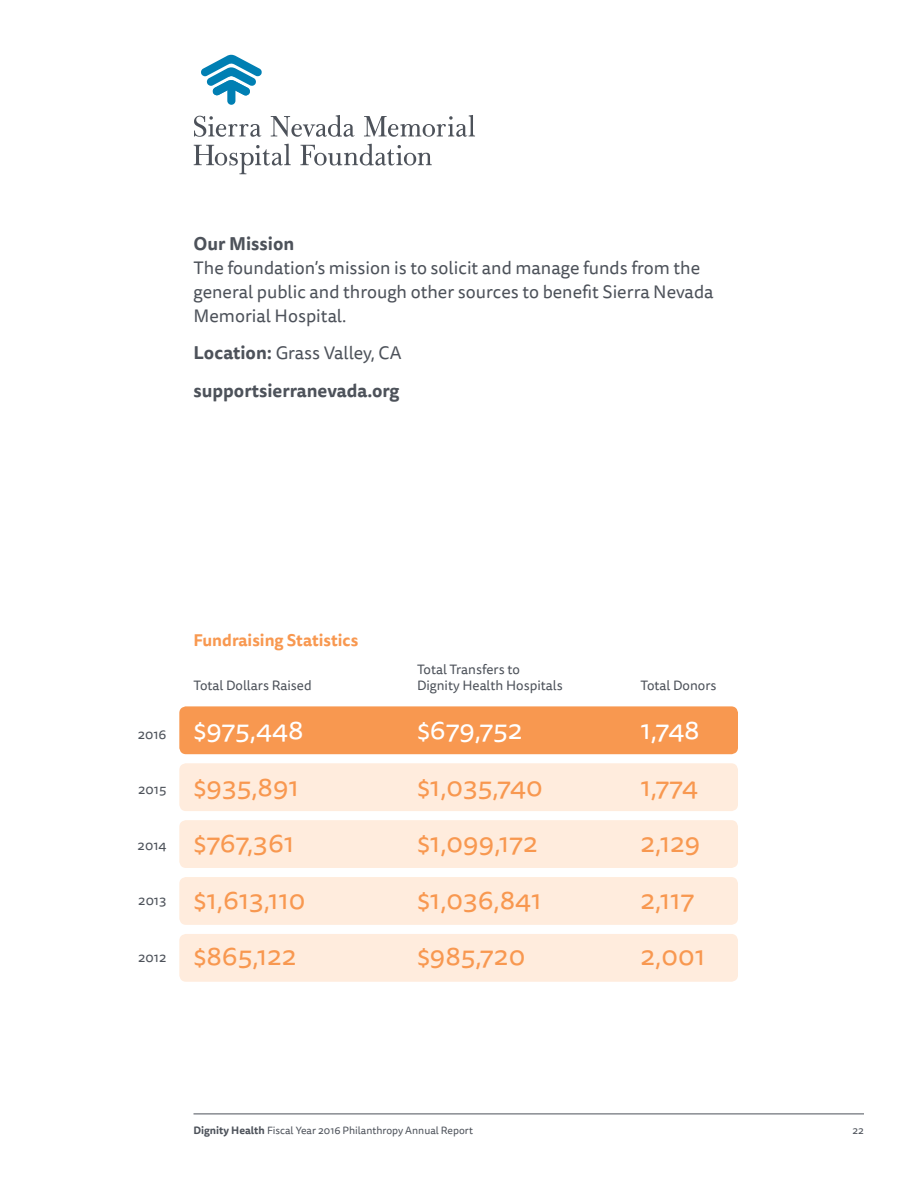
<style>
.page{position:relative;width:918px;height:1188px;background:#fff}
.page>*{position:absolute;margin:0;border:0;box-sizing:border-box;transform-origin:0 0}
.t1{font:27px "Tisa Sans Pro";color:#f89850}
.t2{font:27px "Tisa Sans Pro";letter-spacing:-.005em;color:#fff}
.t3{font:18px/24px "Tisa Sans Pro";color:#4d525a}
.t4{font:700 18px/37.5px "Tisa Sans Pro";color:#4d525a}
.t5{font:700 16.5px "Tisa Sans Pro";color:#f89850}
.t6{font:13.5px "Tisa Sans Pro";color:#4d525a}
.t7{font:10.5px "Tisa Sans Pro";color:#4d525a}
.s1{font-weight:400}
.s2{font-weight:700}
</style>
<div class="page">
<hr style="left:194px;top:1114px;width:670px;height:1px;background:#4d525a">
<div style="left:179px;top:763px;width:559px;height:48px;background:#ffecdd;border-radius:7px"></div>
<div style="left:179px;top:706px;width:559px;height:48px;background:#f89850;border-radius:7px"></div>
<div style="left:179px;top:820px;width:559px;height:48px;background:#ffecdd;border-radius:7px"></div>
<div style="left:179px;top:877px;width:559px;height:48px;background:#ffecdd;border-radius:7px"></div>
<div style="left:179px;top:934px;width:559px;height:48px;background:#ffecdd;border-radius:7px"></div>
<svg style="left:194px;top:116px;width:67px;height:21px"></svg>
<svg style="left:271px;top:115px;width:84px;height:22px"></svg>
<svg style="left:364px;top:115px;width:111px;height:22px"></svg>
<svg style="left:194px;top:144px;width:97px;height:30px"></svg>
<svg style="left:300px;top:144px;width:132px;height:22px"></svg>
<div style="left:227px;top:80px;width:8px;height:25px;background:#007fb3;border-radius:4px"></div>
<svg style="left:201px;top:55px;width:61px;height:41px"></svg>
<p class="t4" style="left:194px;top:225px;width:102px">Our Mission</p>
<p class="t3" style="left:194px;top:256px;width:522px">The foundation’s mission is to solicit and manage funds from the general public and through other sources to benefit Sierra Nevada<br>Memorial Hospital.</p>
<p class="t4" style="left:194px;top:334px;width:210px">Location: <span class="s1">Grass Valley, CA </span>supportsierranevada.org</p>
<p class="t6" style="left:138px;top:725px;width:30px">2016</p>
<p class="t6" style="left:138px;top:780px;width:30px">2015</p>
<p class="t6" style="left:138px;top:836px;width:30px">2014</p>
<p class="t6" style="left:138px;top:891px;width:30px">2013</p>
<p class="t6" style="left:138px;top:948px;width:30px">2012</p>
<p class="t5" style="left:194px;top:628px;width:166px">Fundraising Statistics</p>
<p class="t6" style="left:417px;top:660px;width:104px">Total Transfers to</p>
<p class="t6" style="left:194px;top:676px;width:120px">Total Dollars Raised</p>
<p class="t6" style="left:417px;top:676px;width:147px">Dignity Health Hospitals</p>
<p class="t6" style="left:641px;top:676px;width:78px">Total Donors</p>
<h1 class="t2" style="left:194px;top:712px;width:112px">$975,448</h1>
<h1 class="t2" style="left:417px;top:712px;width:107px">$679,752</h1>
<h1 class="t2" style="left:641px;top:712px;width:61px">1,748</h1>
<h1 class="t1" style="left:194px;top:768px;width:107px">$935,891</h1>
<h1 class="t1" style="left:417px;top:768px;width:127px">$1,035,740</h1>
<h1 class="t1" style="left:641px;top:768px;width:59px">1,774</h1>
<h1 class="t1" style="left:194px;top:825px;width:102px">$767,361</h1>
<h1 class="t1" style="left:417px;top:825px;width:122px">$1,099,172</h1>
<h1 class="t1" style="left:641px;top:825px;width:61px">2,129</h1>
<h1 class="t1" style="left:194px;top:881px;width:114px">$1,613,110</h1>
<h1 class="t1" style="left:417px;top:881px;width:126px">$1,036,841</h1>
<h1 class="t1" style="left:641px;top:881px;width:55px">2,117</h1>
<h1 class="t1" style="left:194px;top:938px;width:105px">$865,122</h1>
<h1 class="t1" style="left:417px;top:938px;width:110px">$985,720</h1>
<h1 class="t1" style="left:641px;top:938px;width:66px">2,001</h1>
<p class="t7" style="left:194px;top:1123px;width:281px"><span class="s2">Dignity Health</span> Fiscal Year 2016 Philanthropy Annual Report</p>
<p class="t7" style="left:852px;top:1123px;width:13px">22</p>
</div>
